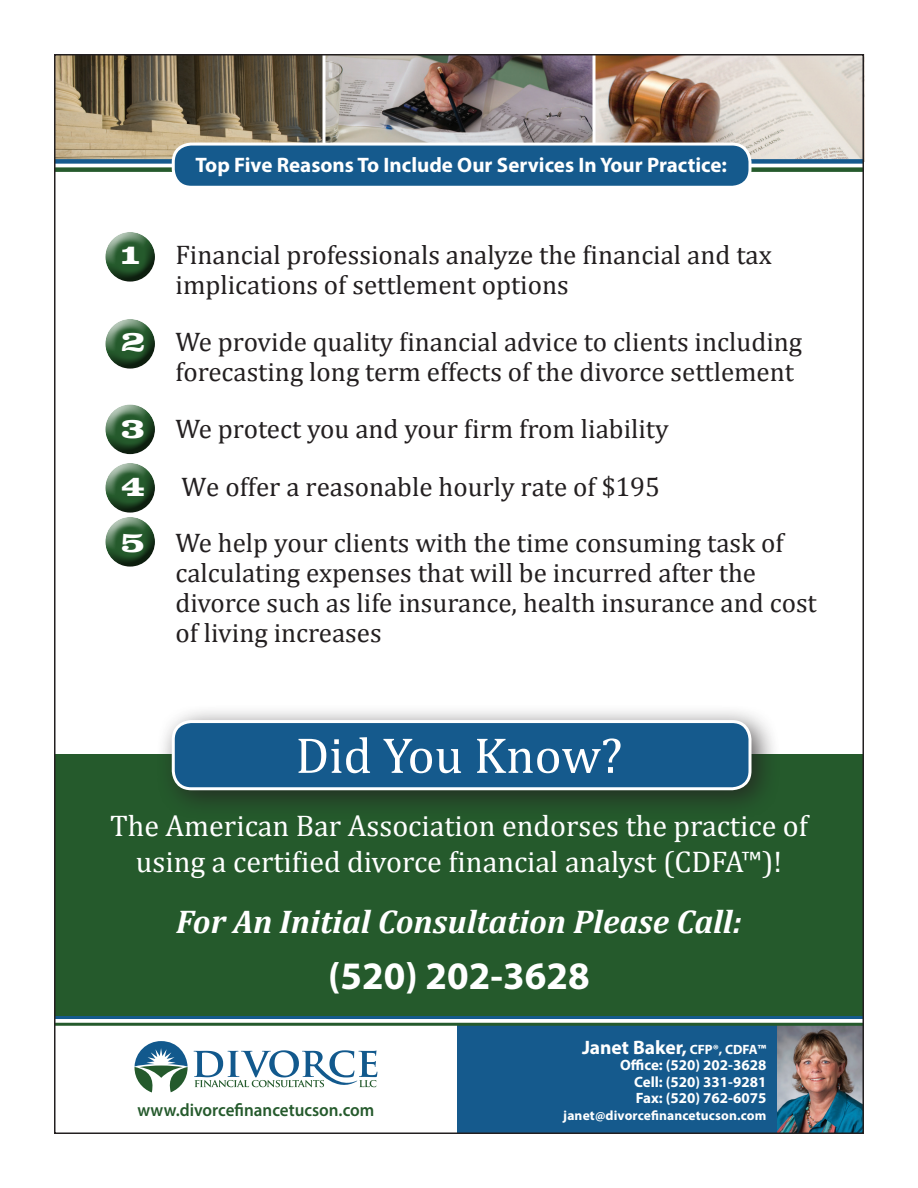
<style>
.page{position:relative;width:918px;height:1188px;background:#fff}
.page>*{position:absolute;margin:0;border:0;box-sizing:border-box;transform-origin:0 0}
.t1{font:51px "Cambria";color:#fff}
.t2{font:700 39px "Myriad Pro";color:#fff}
.t3{font:italic 700 33px "Cambria";color:#fff}
.t4{font:30px/36px "Cambria";color:#fff;text-align:center}
.t5{font:27px/30px "Cambria";color:#231f20}
.t6{font:700 27px "Clarendon Extended";color:#fff}
.t7{font:700 21px "Myriad Pro";color:#fff}
.t8{font:700 19.5px "Myriad Pro";color:#fff}
.t9{font:600 18px "Myriad Pro";color:#255a2c;scale:.95 1}
.t10{font:700 15px/16.5px "Myriad Pro";color:#fff;text-align:justify}
.t11{font:700 13.5px "Myriad Pro";letter-spacing:.01em;color:#fff}
.s1{font-family:"Clarendon Extended";font-weight:700;color:#fff}
.s2{font-size:13.5px}
</style>
<div class="page">
<div style="left:458px;top:1025px;width:325px;height:108px;background:#155a8d"></div>
<svg style="left:135px;top:1041px;width:53px;height:51px"></svg>
<svg style="left:194px;top:1050px;width:183px;height:38px"></svg>
<img style="left:777px;top:1026px;width:84px;height:105px">
<div style="left:54px;top:754px;width:810px;height:263px;background:#255a2c"></div>
<div style="left:105px;top:232px;width:52px;height:35px;background:#fff;opacity:.75"></div>
<div style="left:105px;top:238px;width:52px;height:46px;background:#231f20;opacity:.75"></div>
<div style="left:105px;top:319px;width:52px;height:35px;background:#fff;opacity:.75"></div>
<div style="left:105px;top:325px;width:52px;height:46px;background:#231f20;opacity:.75"></div>
<div style="left:105px;top:404px;width:52px;height:36px;background:#fff;opacity:.75"></div>
<div style="left:105px;top:411px;width:52px;height:46px;background:#231f20;opacity:.75"></div>
<div style="left:105px;top:463px;width:52px;height:35px;background:#fff;opacity:.75"></div>
<div style="left:105px;top:469px;width:52px;height:46px;background:#231f20;opacity:.75"></div>
<div style="left:105px;top:517px;width:52px;height:35px;background:#fff;opacity:.75"></div>
<div style="left:105px;top:523px;width:52px;height:46px;background:#231f20;opacity:.75"></div>
<img style="left:57px;top:57px;width:804px;height:102px">
<svg style="left:322px;top:57px;width:4px;height:86px"></svg>
<svg style="left:592px;top:57px;width:4px;height:86px"></svg>
<div style="left:54px;top:159px;width:810px;height:5px;background:#155a8d"></div>
<div style="left:54px;top:167px;width:810px;height:5px;background:#255a2c"></div>
<div style="left:173px;top:144px;width:577px;height:43px;background:#155a8d;border-radius:18px"></div>
<div style="left:172px;top:143px;width:580px;height:46px;border:3px solid #fff;border-radius:18px"></div>
<div style="left:156px;top:704px;width:625px;height:116px;background:#231f20;opacity:.75"></div>
<div style="left:173px;top:722px;width:577px;height:67px;background:#155a8d;border-radius:18px"></div>
<div style="left:172px;top:720px;width:580px;height:70px;border:3px solid #fff;border-radius:18px"></div>
<hr style="left:54px;top:1023px;width:810px;height:3px;background:#255a2c">
<hr style="left:54px;top:1016px;width:810px;height:3px;background:#155a8d">
<p class="t7" style="left:195px;top:151px;width:533px">Top Five Reasons To Include Our Services In Your Practice:</p>
<p class="t6" style="left:122px;top:237px;width:19px">1</p>
<p class="t5" style="left:176px;top:240px;width:598px">Financial professionals analyze the financial and tax implications of settlement options</p>
<p class="t5" style="left:176px;top:327px;width:628px;text-indent:-54px"><span class="s1">2</span> We provide quality financial advice to clients including forecasting long term effects of the divorce settlement</p>
<p class="t5" style="left:122px;top:414px;width:549px"><span class="s1">3</span> We protect you and your firm from liability</p>
<p class="t6" style="left:122px;top:469px;width:25px">4</p>
<p class="t5" style="left:122px;top:458px;width:664px;line-height:56.4px;text-indent:60px">We offer a reasonable hourly rate of $195<br><span class="s1">5</span> We help your clients with the time consuming task of</p>
<p class="t5" style="left:176px;top:558px;width:643px">calculating expenses that will be incurred after the divorce such as life insurance, health insurance and cost of living increases</p>
<h1 class="t1" style="left:296px;top:725px;width:328px">Did You Know?</h1>
<p class="t4" style="left:110px;top:808px;width:699px">The American Bar Association endorses the practice of using a certified divorce financial analyst (cdfa™)!</p>
<p class="t3" style="left:176px;top:899px;width:567px">For An Initial Consultation Please Call:</p>
<h2 class="t2" style="left:328px;top:950px;width:263px">(520) 202-3628</h2>
<p class="t9" style="left:138px;top:1099px;width:251px">www.divorcefinancetucson.com</p>
<p class="t8" style="left:582px;top:1035px;width:186px">Janet Baker, <span class="s2">CFP®, CDFA™</span></p>
<p class="t10" style="left:634px;top:1057px;width:134px;text-indent:-14px">Office: (520) 202-3628<br>Cell: (520) 331-9281<br>Fax: (520) 762-6075</p>
<p class="t11" style="left:563px;top:1107px;width:205px">janet@divorcefinancetucson.com</p>
</div>
